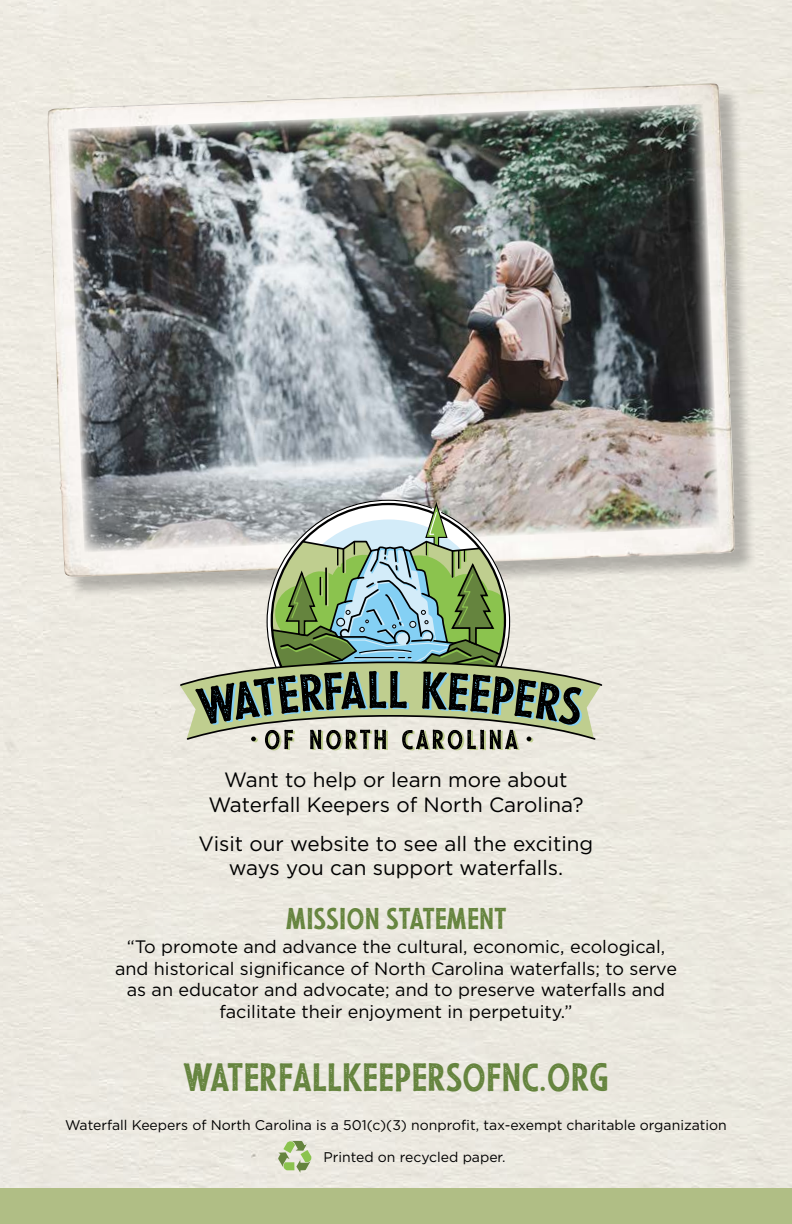
<style>
.page{position:relative;width:792px;height:1224px;background:#fff}
.page>*{position:absolute;margin:0;border:0;box-sizing:border-box;transform-origin:0 0}
.t1{font:39.4px "Rustic Jack Regular 2";color:#65843e}
.t2{font:30px "Rustic Jack Regular 2";color:#65843e}
.t3{font:20.6px/24.8px "Gotham";color:#000;text-align:center}
.t4{font:18px/21.6px "Gotham";color:#000;text-align:center}
.t5{font:14px "Gotham";color:#000}
</style>
<div class="page">
<div style="left:50px;top:86px;width:706px;height:513px;background:#000;opacity:.25"></div>
<img style="left:47px;top:83px;width:688px;height:494px">
<img style="left:68px;top:104px;width:652px;height:449px">
<svg style="left:179px;top:496px;width:424px;height:255px;background:#aab6a3"></svg>
<div style="left:0;top:1188px;width:792px;height:36px;background:#b0be85"></div>
<svg style="left:278px;top:1141px;width:34px;height:32px"></svg>
<p class="t3" style="left:208px;top:767px;width:377px">Want to help or learn more about<br>Waterfall Keepers of North Carolina?</p>
<p class="t3" style="left:199px;top:830px;width:396px">Visit our website to see all the exciting ways you can support waterfalls.</p>
<h2 class="t2" style="left:286px;top:899px;width:222px">MISSION STATEMENT</h2>
<p class="t4" style="left:115px;top:935px;width:563px">“To promote and advance the cultural, economic, ecological, and historical significance of North Carolina waterfalls; to serve as an educator and advocate; and to preserve waterfalls and facilitate their enjoyment in perpetuity.”</p>
<h1 class="t1" style="left:184px;top:1052px;width:426px">WATERFALLKEEPERSOFNC.ORG</h1>
<p class="t5" style="left:65px;top:1116px;width:663px">Waterfall Keepers of North Carolina is a 501(c)(3) nonprofit, tax-exempt charitable organization</p>
<p class="t5" style="left:323px;top:1148px;width:184px">Printed on recycled paper.</p>
</div>
